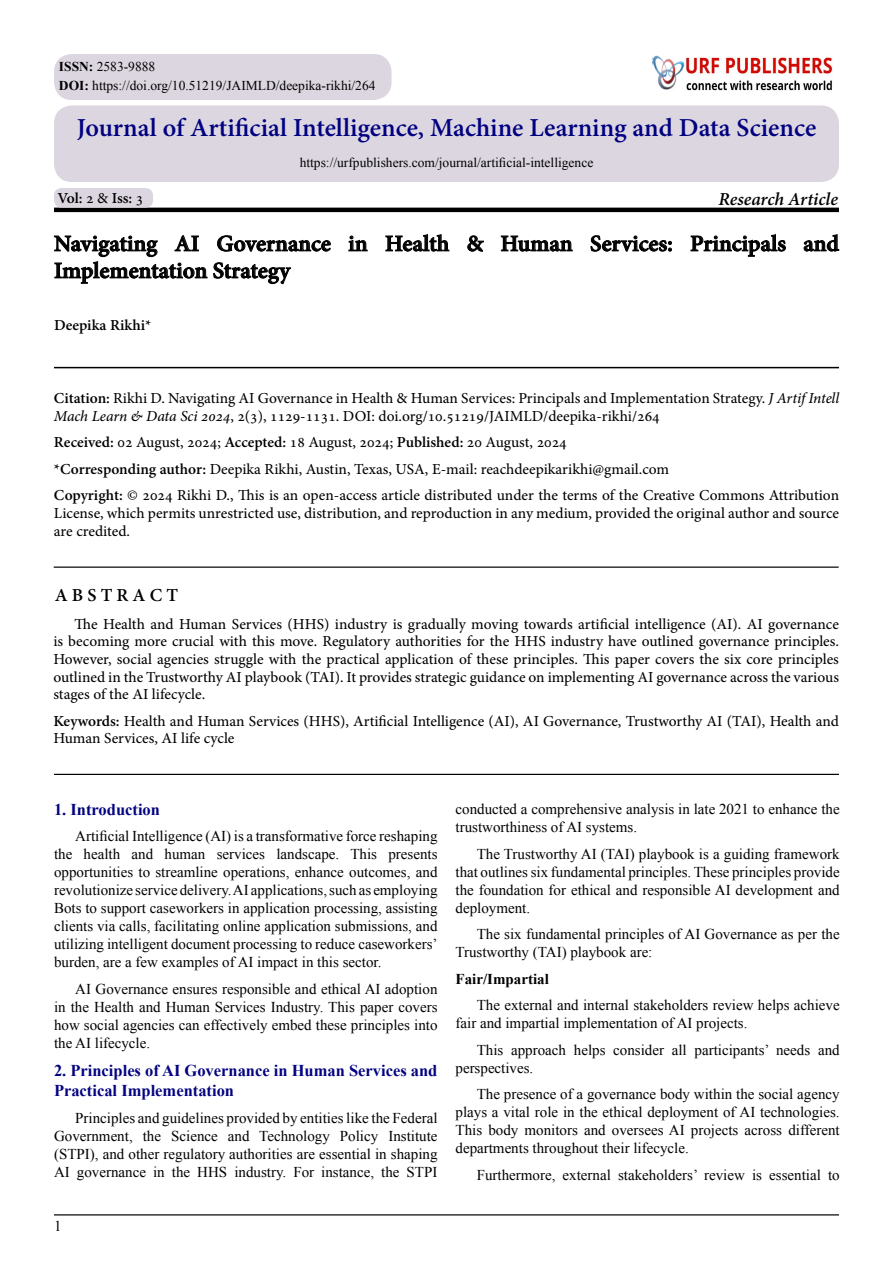
<style>
.page{position:relative;width:893px;height:1263px;background:#fff}
.page>*{position:absolute;margin:0;border:0;box-sizing:border-box;transform-origin:0 0}
.t1{font:700 25.5px "Adobe Hebrew";color:#000080}
.t2{font:700 22.5px/27px "Adobe Hebrew";color:#000}
.t3{font:italic 700 18px "Adobe Hebrew";letter-spacing:-.005em;color:#000}
.t4{font:700 18px "Adobe Hebrew";letter-spacing:.23em;color:#000}
.t5{font:700 16.5px/19.8px "Times New Roman";color:#030381}
.t6{font:15px/18px "Times New Roman";color:#000}
.t7{font:15px/17.7px "Adobe Hebrew";color:#000}
.t8{font:700 15px "Adobe Hebrew";color:#000}
.t9{font:700 15px "Times New Roman";color:#000}
.t10{font:13.5px/18.3px "Times New Roman";color:#000}
.s1{font-weight:700}
.s2{font-weight:400}
.s3{font-style:italic}
</style>
<div class="page">
<hr style="left:54px;top:208px;width:785px;height:4px;background:#000">
<svg style="left:348px;top:235px;width:20px;height:17px"></svg>
<svg style="left:385px;top:234px;width:65px;height:18px"></svg>
<svg style="left:467px;top:235px;width:17px;height:17px"></svg>
<svg style="left:501px;top:235px;width:72px;height:17px"></svg>
<svg style="left:590px;top:235px;width:82px;height:17px"></svg>
<svg style="left:690px;top:234px;width:96px;height:23px"></svg>
<svg style="left:803px;top:234px;width:36px;height:18px"></svg>
<svg style="left:54px;top:235px;width:277px;height:49px"></svg>
<hr style="left:54px;top:367px;width:785px;height:1px;background:#000">
<hr style="left:54px;top:566px;width:785px;height:2px;background:#000">
<hr style="left:54px;top:1214px;width:785px;height:1px;background:#000">
<div style="left:54px;top:188px;width:99px;height:20px;background:#dcd6e0;border-radius:8px"></div>
<div style="left:54px;top:105px;width:785px;height:77px;background:#dcd6e0;border-radius:18px"></div>
<img style="left:697px;top:57px;width:136px;height:33px">
<div style="left:641px;top:44px;width:56px;height:46px;background:#000;opacity:.5"></div>
<div style="left:642px;top:46px;width:50px;height:44px;background:#fff"></div>
<div style="left:651px;top:55px;width:44px;height:35px;background:#000;opacity:.75"></div>
<div style="left:54px;top:54px;width:338px;height:46px;background:#dcd6e0;border-radius:18px"></div>
<hr style="left:54px;top:774px;width:785px;height:1px;background:#000">
<p class="t10" style="left:59px;top:57px;width:318px"><span class="s1">ISSN:</span> 2583-9888<br><span class="s1">DOI:</span> https://doi.org/10.51219/JAIMLD/deepika-rikhi/264</p>
<h1 class="t1" style="left:77px;top:112px;width:741px">Journal of Artificial Intelligence, Machine Learning and Data Science</h1>
<p class="t10" style="left:300px;top:153px;width:295px">https://urfpublishers.com/journal/artificial-intelligence</p>
<p class="t8" style="left:57px;top:189px;width:87px">Vol <span class="s2">2</span>: <span class="s2">&amp;</span> Iss <span class="s2">3</span>:</p>
<p class="t3" style="left:718px;top:188px;width:121px">Research Article</p>
<h2 class="t2" style="left:175px;top:230px;width:26px">AI</h2>
<h2 class="t2" style="left:217px;top:230px;width:116px">Governance</h2>
<h2 class="t2" style="left:54px;top:230px;width:238px">Navigating<br>Implementation Strategy</h2>
<p class="t8" style="left:54px;top:315px;width:99px">Deepika Rikhi*</p>
<h2 class="t2" style="left:348px;top:230px;width:21px">in</h2>
<h2 class="t2" style="left:385px;top:230px;width:66px">Health</h2>
<h2 class="t2" style="left:467px;top:230px;width:18px">&amp;</h2>
<h2 class="t2" style="left:500px;top:230px;width:74px">Human</h2>
<h2 class="t2" style="left:590px;top:230px;width:84px">Services:</h2>
<h2 class="t2" style="left:690px;top:230px;width:97px">Principals</h2>
<h2 class="t2" style="left:803px;top:230px;width:37px">and</h2>
<p class="t7" style="left:54px;top:389px;width:787px"><span class="s1">Citation:</span> Rikhi D. Navigating AI Governance in Health &amp; Human Services: Principals and Implementation Strategy <span class="s3">J</span>. <span class="s3">ArtifIntell<br>Mach Learn &amp; Data Sci 2024</span>, , )3(2 1129-1131. DOI: doi.org/10.51219/JAIMLD/deepika-rikhi/264</p>
<p class="t7" style="left:54px;top:429px;width:787px;line-height:26.5px"><span class="s1">Received:</span> 02 August, 2024; <span class="s1">Accepted:</span> 18 August, 2024; <span class="s1">Published:</span> 20 August, 2024<br><span class="s1">*Corresponding author:</span> Deepika Rikhi, Austin, Texas, USA -E, mail: reachdeepikarikhi@gmail.com<br><span class="s1">Copyright:</span> © 2024 Rikhi D., This is an open-access article distributed under the terms of the Creative Commons Attribution</p>
<p class="t7" style="left:54px;top:504px;width:787px">License, which permits unrestricted use, distribution, and reproduction in any medium, provided the original author and source are credited.</p>
<p class="t4" style="left:55px;top:584px;width:125px">AB TS RACT</p>
<p class="t7" style="left:53px;top:615px;width:787px;text-align:justify;text-indent:21px">The Health and Human Services (HHS) industry is gradually moving towards artificial intelligence (AI .) AI governance is becoming more crucial with this move. Regulatory authorities for the HHS industry have outlined governance principles.<br>However, social agencies struggle with the practical application of these principles. This paper covers the six core principles outlined in the Trustworthy AI playbook (TAI I t.) provides strategic guidance on implementing AI governance across the various stages of the AI lifecycle.</p>
<p class="t7" style="left:53px;top:712px;width:787px"><span class="s1">Keywords:</span> Health and Human Services (HHS ,) Artificial Intelligence (AI ,) AI Governance, Trustworthy AI (TAI ,) Health and<br>Human Services, AI life cycle</p>
<p class="t5" style="left:54px;top:799px;width:108px">1. Introduction</p>
<p class="t6" style="left:75px;top:827px;width:364px;text-align:right">Artificial Intelligence (AI) is a transformative force reshaping presents</p>
<p class="t6" style="left:54px;top:845px;width:385px">the<br>opportunities to streamline operations, enhance outcomes, and revolutionizeservicedelivery.AIapplications,suchasemploying Bots to support caseworkers in application processing, assisting clients via calls, facilitating online application submissions, and utilizing intelligent document processing to reduce caseworkers‘ burden, are a few examples of AI impact in this sector.</p>
<p class="t6" style="left:54px;top:980px;width:385px;text-align:justify;text-indent:21px">AI Governance ensures responsible and ethical AI adoption in the Health and Human Services Industry. This paper covers how social agencies can effectively embed these principles into the AI lifecycle.</p>
<p class="t5" style="left:54px;top:1060px;width:385px">2. Principles of AI Governance in Human Services and<br>Practical Implementation</p>
<p class="t6" style="left:75px;top:1108px;width:364px;text-align:right">Principles and guidelines provided by entities like the Federal<br>Institute</p>
<p class="t6" style="left:84px;top:845px;width:38px">health</p>
<p class="t6" style="left:132px;top:845px;width:23px">and</p>
<p class="t6" style="left:165px;top:845px;width:42px">human</p>
<p class="t6" style="left:217px;top:845px;width:50px">services</p>
<p class="t6" style="left:276px;top:845px;width:64px">landscape.</p>
<p class="t6" style="left:350px;top:845px;width:28px">This</p>
<p class="t6" style="left:143px;top:1126px;width:20px">the</p>
<p class="t6" style="left:171px;top:1126px;width:48px">Science</p>
<p class="t6" style="left:228px;top:1126px;width:23px">and</p>
<p class="t6" style="left:259px;top:1126px;width:72px">Technology</p>
<p class="t6" style="left:340px;top:1126px;width:40px">Policy</p>
<p class="t6" style="left:54px;top:1126px;width:80px">Government,</p>
<p class="t6" style="left:54px;top:1144px;width:385px">(STPI ,) and other regulatory authorities are essential in shaping</p>
<p class="t6" style="left:407px;top:1162px;width:32px">STPI</p>
<p class="t6" style="left:153px;top:1162px;width:13px">in</p>
<p class="t6" style="left:172px;top:1162px;width:20px">the</p>
<p class="t6" style="left:234px;top:1162px;width:53px">industry.</p>
<p class="t6" style="left:321px;top:1162px;width:54px">instance,</p>
<p class="t6" style="left:381px;top:1162px;width:20px">the</p>
<p class="t6" style="left:54px;top:1162px;width:17px">AI</p>
<p class="t6" style="left:197px;top:1162px;width:31px">HHS</p>
<p class="t6" style="left:293px;top:1162px;width:22px">For</p>
<p class="t6" style="left:77px;top:1162px;width:71px">governance</p>
<p class="t6" style="left:54px;top:1217px;width:9px">1</p>
<p class="t6" style="left:455px;top:800px;width:386px">conducted a comprehensive analysis in late 2021 to enhance the trustworthiness of AI systems.</p>
<p class="t6" style="left:455px;top:844px;width:386px;text-align:justify;text-indent:21px">The Trustworthy AI (TAI) playbook is a guiding framework that outlines six fundamental principles. These principles provide the foundation for ethical and responsible AI development and deployment.</p>
<p class="t6" style="left:455px;top:925px;width:386px;text-indent:21px">The six fundamental principles of AI Governance as per the<br>Trustworthy (TAI) playbook are:</p>
<p class="t9" style="left:455px;top:968px;width:95px">Fair/Impartial</p>
<p class="t6" style="left:455px;top:996px;width:386px;text-indent:21px">The external and internal stakeholders review helps achieve fair and impartial implementation of AI projects.</p>
<p class="t6" style="left:818px;top:1040px;width:23px">and</p>
<p class="t6" style="left:455px;top:1040px;width:79px;text-align:center">This perspectives.</p>
<p class="t6" style="left:455px;top:1085px;width:386px;text-align:justify;text-indent:21px">The presence of a governance body within the social agency plays a vital role in the ethical deployment of AI technologies.<br>This body monitors and oversees AI projects across different departments throughout their lifecycle.</p>
<p class="t6" style="left:828px;top:1165px;width:13px">to</p>
<p class="t6" style="left:511px;top:1040px;width:56px">approach</p>
<p class="t6" style="left:574px;top:1040px;width:33px">helps</p>
<p class="t6" style="left:613px;top:1040px;width:52px">consider</p>
<p class="t6" style="left:672px;top:1040px;width:16px">all</p>
<p class="t6" style="left:694px;top:1040px;width:117px">participants’ needs</p>
<p class="t6" style="left:477px;top:1165px;width:80px">Furthermore,</p>
<p class="t6" style="left:563px;top:1165px;width:50px">external</p>
<p class="t6" style="left:618px;top:1165px;width:128px">stakeholders’ review</p>
<p class="t6" style="left:752px;top:1165px;width:12px">is</p>
<p class="t6" style="left:769px;top:1165px;width:53px">essential</p>
</div>
